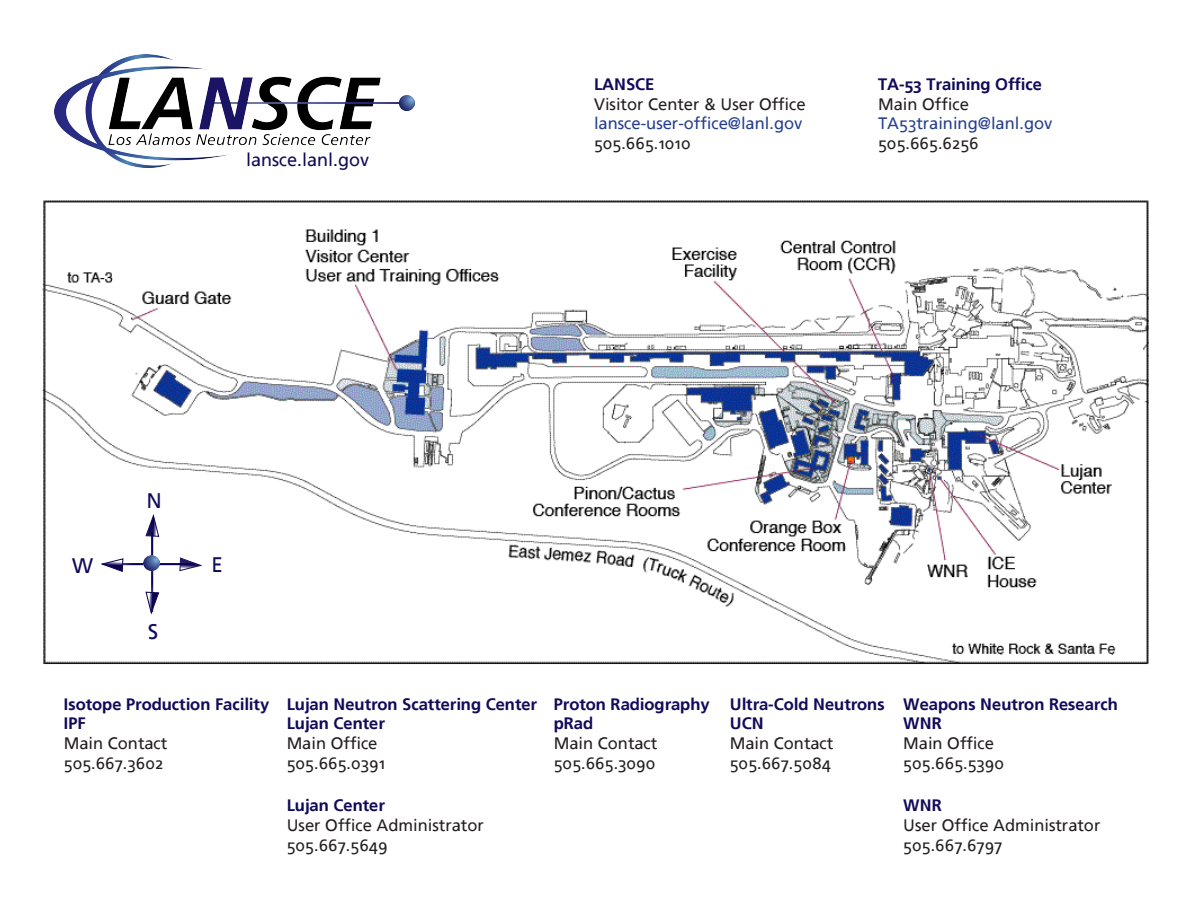
<style>
.page{position:relative;width:1188px;height:918px;background:#fff}
.page>*{position:absolute;margin:0;border:0;box-sizing:border-box;transform-origin:0 0}
.t1{font:21px "Frutiger Linotype";color:#110b5a}
.t2{font:18px "Frutiger Linotype";color:#110b5a}
.t3{font:16.5px "Frutiger Linotype";color:#231f20}
.t4{font:700 16.5px/19.8px "Frutiger Linotype";color:#110b5a}
.t5{font:16.5px "Frutiger Linotype";color:#253f8e}
</style>
<div class="page">
<img style="left:42px;top:200px;width:1107px;height:464px">
<img style="left:54px;top:54px;width:360px;height:113px">
<svg style="left:89px;top:502px;width:125px;height:124px"></svg>
<img style="left:144px;top:555px;width:15px;height:16px">
<p class="t2" style="left:246px;top:149px;width:125px">lansce.lanl.gov</p>
<p class="t4" style="left:594px;top:74px;width:62px">LANSCE</p>
<p class="t3" style="left:594px;top:94px;width:213px">Visitor Center &amp; User Office</p>
<p class="t5" style="left:594px;top:114px;width:210px">lansce-user-office@lanl.gov</p>
<p class="t3" style="left:594px;top:134px;width:98px">505.665.1010</p>
<p class="t4" style="left:878px;top:74px;width:165px">TA-53 Training Office</p>
<p class="t3" style="left:878px;top:94px;width:92px">Main Office</p>
<p class="t5" style="left:878px;top:114px;width:176px">TA53training@lanl.gov</p>
<p class="t3" style="left:878px;top:134px;width:102px">505.665.6256</p>
<p class="t1" style="left:146px;top:488px;width:17px">N</p>
<p class="t1" style="left:72px;top:553px;width:22px">W</p>
<p class="t1" style="left:212px;top:552px;width:13px">E</p>
<p class="t1" style="left:148px;top:619px;width:12px">S</p>
<p class="t4" style="left:64px;top:694px;width:207px">Isotope Production Facility<br>IPF</p>
<p class="t3" style="left:64px;top:734px;width:105px">Main Contact</p>
<p class="t3" style="left:64px;top:753px;width:101px">505.667.3602</p>
<p class="t4" style="left:287px;top:694px;width:252px">Lujan Neutron Scattering Center</p>
<p class="t4" style="left:287px;top:714px;width:100px">Lujan Center</p>
<p class="t3" style="left:287px;top:734px;width:92px">Main Office</p>
<p class="t3" style="left:287px;top:753px;width:100px">505.665.0391</p>
<p class="t4" style="left:287px;top:795px;width:100px">Lujan Center</p>
<p class="t3" style="left:287px;top:815px;width:199px">User Office Administrator</p>
<p class="t3" style="left:287px;top:835px;width:102px">505.667.5649</p>
<p class="t4" style="left:554px;top:694px;width:157px">Proton Radiography</p>
<p class="t4" style="left:554px;top:714px;width:41px">pRad</p>
<p class="t3" style="left:554px;top:734px;width:105px">Main Contact</p>
<p class="t3" style="left:554px;top:753px;width:103px">505.665.3090</p>
<p class="t4" style="left:730px;top:694px;width:156px">Ultra-Cold Neutrons</p>
<p class="t4" style="left:730px;top:714px;width:35px">UCN</p>
<p class="t3" style="left:730px;top:734px;width:105px">Main Contact</p>
<p class="t3" style="left:730px;top:753px;width:103px">505.667.5084</p>
<p class="t4" style="left:903px;top:694px;width:216px">Weapons Neutron Research<br>WNR</p>
<p class="t3" style="left:903px;top:734px;width:92px">Main Office</p>
<p class="t3" style="left:903px;top:753px;width:102px">505.665.5390</p>
<p class="t4" style="left:903px;top:795px;width:40px">WNR</p>
<p class="t3" style="left:903px;top:815px;width:199px">User Office Administrator</p>
<p class="t3" style="left:903px;top:835px;width:101px">505.667.6797</p>
</div>
